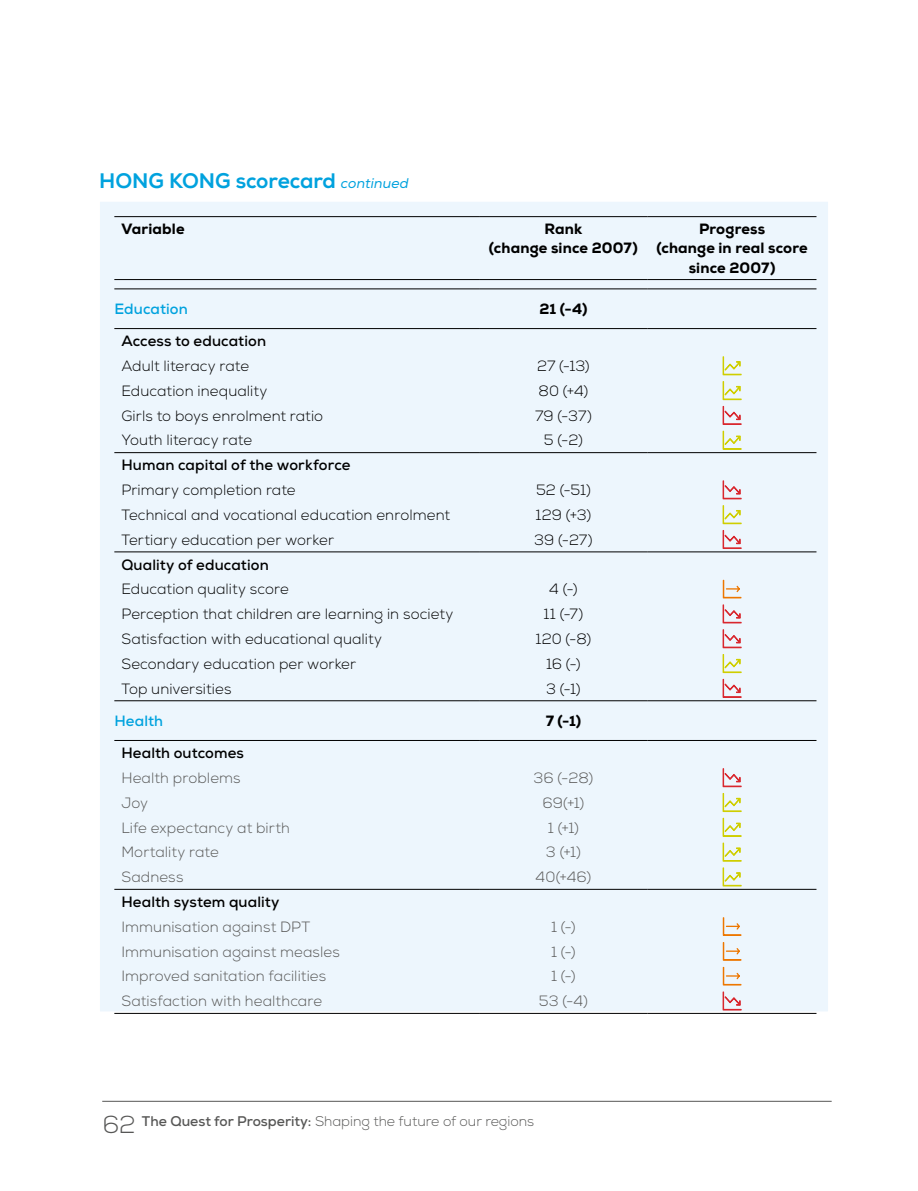
<style>
.page{position:relative;width:918px;height:1191px;background:#fff}
.page>*{position:absolute;margin:0;border:0;box-sizing:border-box;transform-origin:0 0}
.t1{font:800 21px "Nexa";letter-spacing:-.005em;color:#00a2de}
.t2{font:300 14.88px "Nexa";letter-spacing:.005em;color:#000}
.t3{font:300 14.88px "Nexa";letter-spacing:.005em;color:#575756}
.t4{font:700 14.88px "Nexa";letter-spacing:.01em;color:#000}
.t5{font:800 14.88px/19.2px "Nexa";letter-spacing:.01em;color:#000;text-align:center}
.t6{font:700 14.88px "Nexa";letter-spacing:.01em;color:#00a2de}
.t7{font:300 14px "Nexa";color:#575756}
.s1{font-weight:400;font-style:italic;font-size:14px}
.s2{font-size:24.5px}
.s3{font-weight:700}
</style>
<div class="page">
<div style="left:99px;top:201px;width:729px;height:811px;background:#edf6fd;border:1px solid #fff"></div>
<hr style="left:114px;top:216px;width:365px;height:1px;background:#000">
<hr style="left:479px;top:216px;width:169px;height:1px;background:#000">
<hr style="left:648px;top:216px;width:168px;height:1px;background:#000">
<hr style="left:114px;top:279px;width:365px;height:1px;background:#000">
<hr style="left:479px;top:279px;width:169px;height:1px;background:#000">
<hr style="left:648px;top:279px;width:168px;height:1px;background:#000">
<hr style="left:114px;top:288px;width:365px;height:1px;background:#000">
<hr style="left:479px;top:288px;width:169px;height:1px;background:#000">
<hr style="left:648px;top:288px;width:168px;height:1px;background:#000">
<hr style="left:648px;top:328px;width:168px;height:1px;background:#000">
<hr style="left:114px;top:452px;width:365px;height:1px;background:#000">
<hr style="left:479px;top:452px;width:169px;height:1px;background:#000">
<hr style="left:648px;top:452px;width:168px;height:1px;background:#000">
<hr style="left:114px;top:551px;width:365px;height:1px;background:#000">
<hr style="left:479px;top:551px;width:169px;height:1px;background:#000">
<hr style="left:648px;top:551px;width:168px;height:1px;background:#000">
<hr style="left:114px;top:700px;width:365px;height:1px;background:#000">
<hr style="left:479px;top:700px;width:169px;height:1px;background:#000">
<hr style="left:648px;top:700px;width:168px;height:1px;background:#000">
<hr style="left:648px;top:740px;width:168px;height:1px;background:#000">
<hr style="left:114px;top:889px;width:365px;height:1px;background:#000">
<hr style="left:479px;top:889px;width:169px;height:1px;background:#000">
<hr style="left:648px;top:889px;width:168px;height:1px;background:#000">
<hr style="left:114px;top:1013px;width:365px;height:1px;background:#000">
<hr style="left:479px;top:1013px;width:169px;height:1px;background:#000">
<hr style="left:648px;top:1013px;width:168px;height:1px;background:#000">
<hr style="left:114px;top:328px;width:365px;height:1px;background:#000">
<hr style="left:479px;top:328px;width:169px;height:1px;background:#000">
<hr style="left:114px;top:740px;width:365px;height:1px;background:#000">
<hr style="left:479px;top:740px;width:169px;height:1px;background:#000">
<svg style="left:722px;top:356px;width:20px;height:94px"></svg>
<svg style="left:722px;top:480px;width:20px;height:69px"></svg>
<svg style="left:722px;top:579px;width:20px;height:119px"></svg>
<svg style="left:722px;top:768px;width:20px;height:119px"></svg>
<svg style="left:722px;top:917px;width:20px;height:94px"></svg>
<hr style="left:102px;top:1100px;width:729px;height:1px;background:#575756">
<h1 class="t1" style="left:99px;top:168px;width:311px">HONG KONG scorecard <span class="s1">continued</span></h1>
<p class="t5" style="left:121px;top:219px;width:65px">Variable</p>
<p class="t5" style="left:489px;top:219px;width:150px">Rank<br>(change since 2007)</p>
<p class="t5" style="left:656px;top:219px;width:153px">Progress<br>(change in real score since 2007)</p>
<p class="t6" style="left:114px;top:299px;width:75px">Education</p>
<p class="t5" style="left:539px;top:299px;width:49px">21 (-4)</p>
<p class="t4" style="left:121px;top:331px;width:146px">Access to education</p>
<p class="t2" style="left:121px;top:357px;width:129px">Adult literacy rate</p>
<p class="t2" style="left:537px;top:357px;width:54px">27 (-13)</p>
<p class="t2" style="left:121px;top:382px;width:148px">Education inequality</p>
<p class="t2" style="left:538px;top:382px;width:51px">80 (+4)</p>
<p class="t2" style="left:121px;top:407px;width:203px">Girls to boys enrolment ratio</p>
<p class="t2" style="left:535px;top:407px;width:58px">79 (-37)</p>
<p class="t2" style="left:121px;top:431px;width:132px">Youth literacy rate</p>
<p class="t2" style="left:544px;top:431px;width:40px">5 (-2)</p>
<p class="t4" style="left:121px;top:455px;width:231px">Human capital of the workforce</p>
<p class="t2" style="left:121px;top:481px;width:176px">Primary completion rate</p>
<p class="t2" style="left:536px;top:481px;width:56px">52 (-51)</p>
<p class="t2" style="left:121px;top:506px;width:330px">Technical and vocational education enrolment</p>
<p class="t2" style="left:535px;top:506px;width:57px">129 (+3)</p>
<p class="t2" style="left:121px;top:531px;width:214px">Tertiary education per worker</p>
<p class="t2" style="left:534px;top:531px;width:60px">39 (-27)</p>
<p class="t4" style="left:121px;top:555px;width:149px">Quality of education</p>
<p class="t2" style="left:121px;top:580px;width:169px">Education quality score</p>
<p class="t2" style="left:549px;top:580px;width:30px">4 (-)</p>
<p class="t2" style="left:121px;top:605px;width:333px">Perception that children are learning in society</p>
<p class="t2" style="left:543px;top:605px;width:41px">11 (-7)</p>
<p class="t2" style="left:121px;top:630px;width:262px">Satisfaction with educational quality</p>
<p class="t2" style="left:535px;top:630px;width:57px">120 (-8)</p>
<p class="t2" style="left:121px;top:655px;width:236px">Secondary education per worker</p>
<p class="t2" style="left:546px;top:655px;width:36px">16 (-)</p>
<p class="t2" style="left:121px;top:679px;width:112px">Top universities</p>
<p class="t2" style="left:546px;top:679px;width:36px">3 (-1)</p>
<p class="t6" style="left:114px;top:711px;width:50px">Health</p>
<p class="t5" style="left:546px;top:711px;width:37px">7 (-1)</p>
<p class="t4" style="left:121px;top:743px;width:124px">Health outcomes</p>
<p class="t3" style="left:121px;top:769px;width:121px">Health problems</p>
<p class="t3" style="left:533px;top:769px;width:61px">36 (-28)</p>
<p class="t3" style="left:121px;top:794px;width:28px">Joy</p>
<p class="t3" style="left:542px;top:794px;width:44px">69(+1)</p>
<p class="t3" style="left:121px;top:818px;width:170px">Life expectancy at birth</p>
<p class="t3" style="left:548px;top:818px;width:33px">1 (+1)</p>
<p class="t3" style="left:121px;top:843px;width:99px">Mortality rate</p>
<p class="t3" style="left:546px;top:843px;width:36px">3 (+1)</p>
<p class="t3" style="left:121px;top:868px;width:64px">Sadness</p>
<p class="t3" style="left:535px;top:868px;width:57px">40(+46)</p>
<p class="t4" style="left:121px;top:892px;width:160px">Health system quality</p>
<p class="t3" style="left:121px;top:918px;width:190px">Immunisation against DPT</p>
<p class="t3" style="left:551px;top:918px;width:26px">1 (-)</p>
<p class="t3" style="left:121px;top:942px;width:220px">Immunisation against measles</p>
<p class="t3" style="left:551px;top:942px;width:26px">1 (-)</p>
<p class="t3" style="left:121px;top:967px;width:206px">Improved sanitation facilities</p>
<p class="t3" style="left:551px;top:967px;width:26px">1 (-)</p>
<p class="t3" style="left:121px;top:992px;width:202px">Satisfaction with healthcare</p>
<p class="t3" style="left:539px;top:992px;width:51px">53 (-4)</p>
<p class="t7" style="left:102px;top:1113px;width:433px"><span class="s2">62</span> <span class="s3">The Quest for Prosperity:</span> Shaping the future of our regions</p>
</div>
